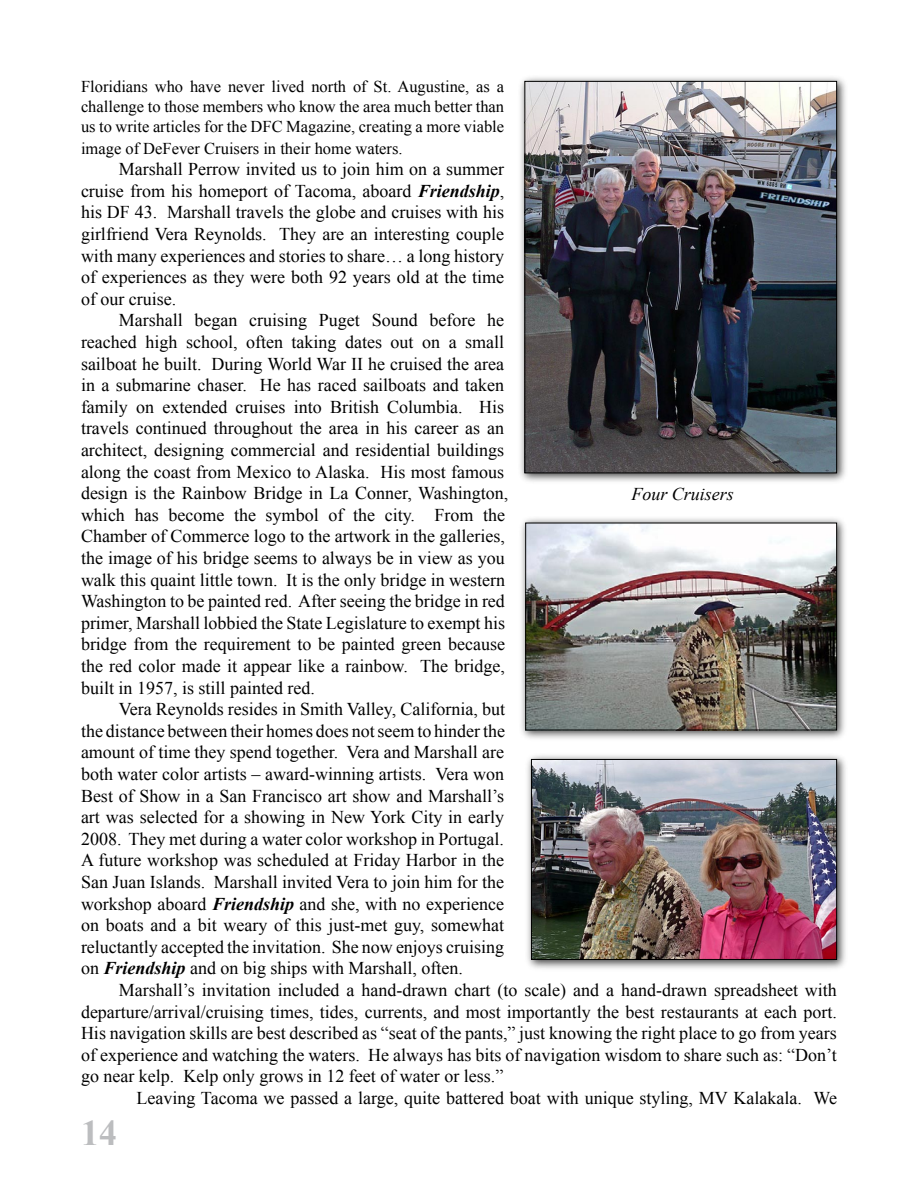
<style>
.page{position:relative;width:918px;height:1188px;background:#fff}
.page>*{position:absolute;margin:0;border:0;box-sizing:border-box;transform-origin:0 0}
.t1{font:700 36px "Times New Roman";color:#bcbdbf}
.t2{font:18px/21.6px "Times New Roman";color:#000;text-align:justify}
.t3{font:italic 18px "Times New Roman";color:#000}
.t4{font:16.5px/19.8px "Times New Roman";color:#000;text-align:justify}
.s1{font-weight:700;font-style:italic}
</style>
<div class="page">
<div style="left:518px;top:74px;width:330px;height:411px;background:#000;opacity:.75"></div>
<img style="left:526px;top:83px;width:309px;height:388px">
<div style="left:524px;top:81px;width:313px;height:392px;border:1px solid #000"></div>
<div style="left:518px;top:516px;width:331px;height:227px;background:#000;opacity:.75"></div>
<img style="left:527px;top:525px;width:308px;height:203px">
<div style="left:525px;top:523px;width:312px;height:207px;border:1px solid #000"></div>
<div style="left:524px;top:752px;width:324px;height:220px;background:#000;opacity:.75"></div>
<img style="left:533px;top:761px;width:302px;height:197px">
<div style="left:531px;top:759px;width:306px;height:201px;border:1px solid #000"></div>
<p class="t4" style="left:81px;top:77px;width:425px">Floridians who have never lived north of St. Augustine, as a challenge to those members who know the area much better than us to write articles for the DFC Magazine, creating a more viable</p>
<p class="t4" style="left:81px;top:138px;width:323px">image of DeFever Cruisers in their home waters.</p>
<p class="t2" style="left:81px;top:158px;width:425px;text-indent:38px">Marshall Perrow invited us to join him on a summer cruise from his homeport of Tacoma, aboard <span class="s1">Friendship</span>, his DF 43. Marshall travels the globe and cruises with his girlfriend Vera Reynolds. They are an interesting couple with many experiences and stories to share… a long history of experiences as they were both 92 years old at the time of our cruise.</p>
<p class="t2" style="left:81px;top:309px;width:429px;text-align:left;text-indent:38px">Marshall began cruising Puget Sound before he reached high school, often taking dates out on a small sailboat he built. During World War II he cruised the area in a submarine chaser. He has raced sailboats and taken family on extended cruises into British Columbia. His travels continued throughout the area in his career as an architect, designing commercial and residential buildings along the coast from Mexico to Alaska. His most famous design is the Rainbow Bridge in La Conner, Washington, which has become the symbol of the city. From the Chamber of Commerce logo to the artwork in the galleries, the image of his bridge seems to always be in view as you walk this quaint little town. It is the only bridge in western Washington to be painted red. After seeing the bridge in red primer, Marshall lobbied the State Legislature to exempt his bridge from the requirement to be painted green because the red color made it appear like a rainbow. The bridge, built in 1957, is still painted red.</p>
<p class="t2" style="left:81px;top:698px;width:426px;text-indent:38px">Vera Reynolds resides in Smith Valley, California, but the distance between their homes does not seem to hinder the amount of time they spend together. Vera and Marshall are both water color artists – award-winning artists. Vera won Best of Show in a San Francisco art show and Marshall’s art was selected for a showing in New York City in early 2008. They met during a water color workshop in Portugal.<br>A future workshop was scheduled at Friday Harbor in the San Juan Islands. Marshall invited Vera to join him for the workshop aboard <span class="s1">Friendship</span> and she, with no experience on boats and a bit weary of this just-met guy, somewhat reluctantly accepted the invitation. She now enjoys cruising on <span class="s1">Friendship</span> and on big ships with Marshall, often.</p>
<p class="t2" style="left:81px;top:979px;width:757px;text-indent:38px">Marshall’s invitation included a hand-drawn chart (to scale) and a hand-drawn spreadsheet with departure/arrival/cruising times, tides, currents, and most importantly the best restaurants at each port.<br>His navigation skills are best described as “seat of the pants,” just knowing the right place to go from years of experience and watching the waters. He always has bits of navigation wisdom to share such as: “Don’t go near kelp. Kelp only grows in 12 feet of water or less.”</p>
<p class="t2" style="left:136px;top:1087px;width:702px">Leaving Tacoma we passed a large, quite battered boat with unique styling, MV Kalakala. We</p>
<p class="t3" style="left:631px;top:482px;width:104px">Four Cruisers</p>
<h1 class="t1" style="left:81px;top:1108px;width:37px">14</h1>
</div>
